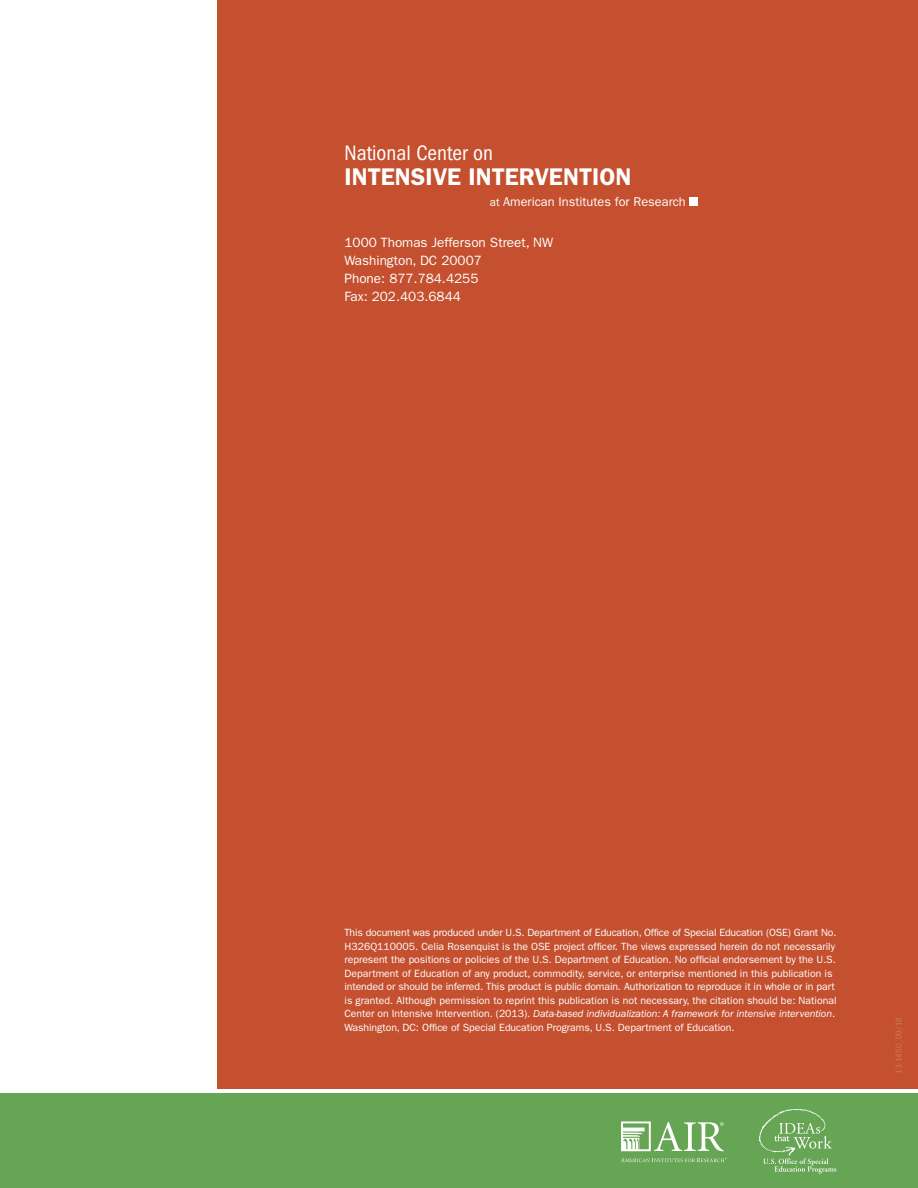
<style>
.page{position:relative;width:918px;height:1188px;background:#fff}
.page>*{position:absolute;margin:0;border:0;box-sizing:border-box;transform-origin:0 0}
.t1{font:600 24.15px "ITC Franklin Gothic Std";color:#fff}
.t2{font:condensed 21.6px "ITC Franklin Gothic Std";color:#fff}
.t3{font:13.5px/18px "ITC Franklin Gothic Std";color:#fff}
.t4{font:12.75px "ITC Franklin Gothic Std";color:#fff}
.t5{font:10.5px/13.5px "ITC Franklin Gothic Std";letter-spacing:-.005em;color:#fff}
.t6{font:condensed 9px "ITC Franklin Gothic Std";color:#cf7855}
.s1{font-size:11.55px}
.s2{font-style:italic}
</style>
<div class="page">
<div style="left:217px;top:0;width:701px;height:1088px;background:#c4502f"></div>
<div style="left:0;top:1094px;width:918px;height:94px;background:#66a554"></div>
<svg style="left:759px;top:1109px;width:77px;height:65px"></svg>
<svg style="left:621px;top:1121px;width:103px;height:30px"></svg>
<svg style="left:621px;top:1158px;width:106px;height:4px"></svg>
<div style="left:690px;top:198px;width:8px;height:8px;background:#fff"></div>
<h2 class="t2" style="left:345px;top:140px;width:150px">National Center on</h2>
<h1 class="t1" style="left:345px;top:163px;width:288px">INTENSIVE INTERVENTION</h1>
<p class="t4" style="left:490px;top:194px;width:197px"><span class="s1">at</span> American Institutes for Research</p>
<p class="t3" style="left:345px;top:233px;width:210px">1000 Thomas Jefferson Street, NW<br>Washington, DC 20007<br>Phone: 877.784.4255<br>Fax: 202.403.6844</p>
<p class="t5" style="left:345px;top:926px;width:494px">This document was produced under U.S. Department of Education, Office of Special Education (OSE) Grant No.<br>H326Q110005. Celia Rosenquist is the OSE project officer. The views expressed herein do not necessarily represent the positions or policies of the U.S. Department of Education. No official endorsement by the U.S.<br>Department of Education of any product, commodity, service, or enterprise mentioned in this publication is intended or should be inferred. This product is public domain. Authorization to reproduce it in whole or in part is granted. Although permission to reprint this publication is not necessary, the citation should be: National Center on Intensive Intervention. (2013). <span class="s2">Data-based individualization: A framework for intensive intervention</span>.<br>Washington, DC: Office of Special Education Programs, U.S. Department of Education.</p>
<p class="t6" style="left:894px;top:1074px;width:59px;rotate:-90deg">13-1450_09/18</p>
</div>
